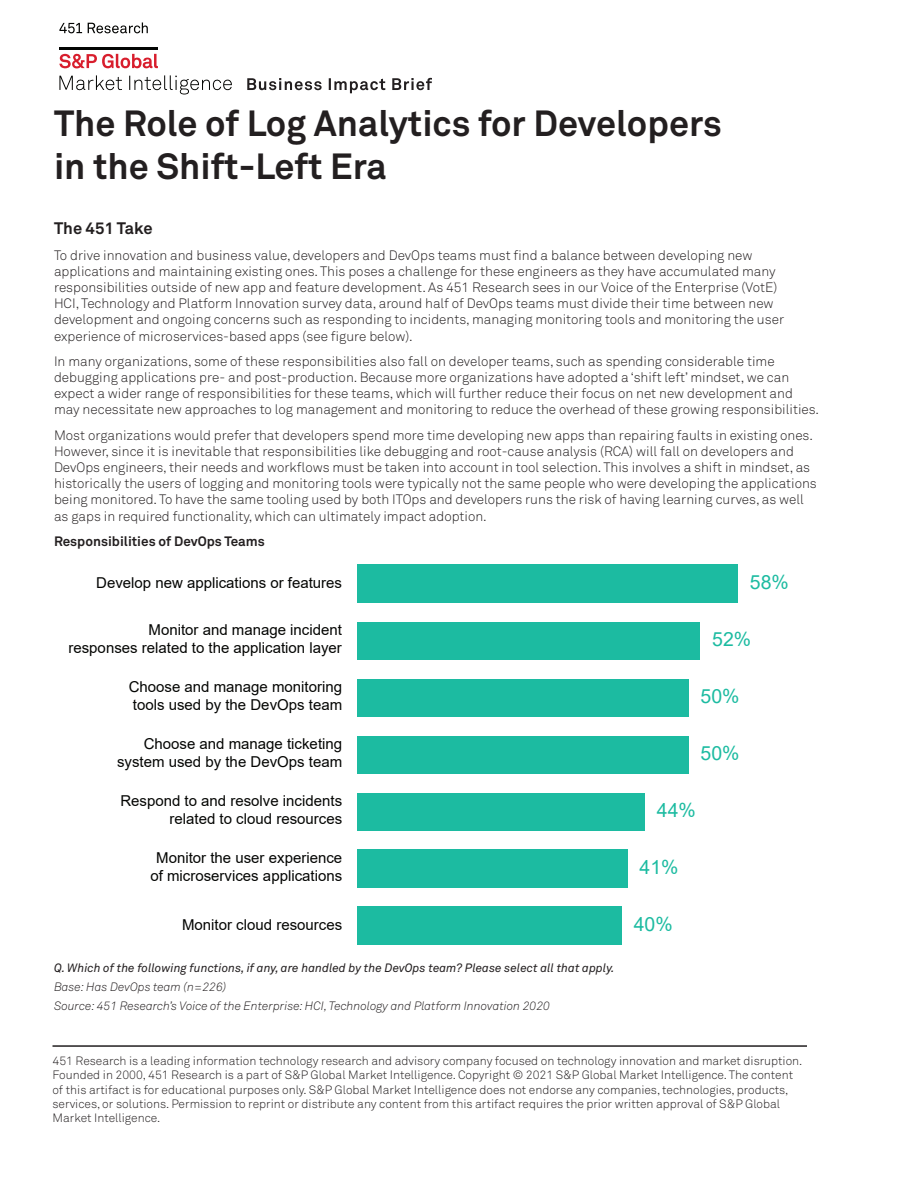
<style>
.page{position:relative;width:918px;height:1188px;background:#fff}
.page>*{position:absolute;margin:0;border:0;box-sizing:border-box;transform-origin:0 0}
.Heading_1{font:700 36px/43.2px "Akkurat Pro";color:#231f20}
.t1{font:19.5px "Arial";color:#1cbba1}
.Heading_2{font:700 16.5px "Akkurat Pro";color:#231f20}
.t2{font:15px/18px "Arial";color:#040503;text-align:right}
.t3{font:300 13.5px/16.2px "Akkurat Pro";color:#231f20}
.Exhibit_title{font:700 13.5px "Akkurat Pro";color:#231f20}
.Copyright_Rule{font:300 12px/14.4px "Akkurat Pro";color:#231f20}
.Source{font:italic 12px "Akkurat Pro";color:#231f20}
.Source_last_line{font:italic 300 12px "Akkurat Pro";color:#231f20}
.Source-2{font:italic 300 12px "Akkurat Pro";color:#231f20}
</style>
<div class="page">
<svg style="left:59px;top:75px;width:173px;height:20px"></svg>
<svg style="left:59px;top:53px;width:99px;height:16px"></svg>
<hr style="left:59px;top:47px;width:99px;height:3px;background:#040503">
<svg style="left:59px;top:23px;width:23px;height:10px"></svg>
<svg style="left:88px;top:22px;width:60px;height:11px"></svg>
<svg style="left:247px;top:78px;width:185px;height:15px"></svg>
<div style="left:357px;top:565px;width:381px;height:38px;background:#1cbba1"></div>
<div style="left:357px;top:622px;width:343px;height:38px;background:#1cbba1"></div>
<div style="left:357px;top:679px;width:332px;height:38px;background:#1cbba1"></div>
<div style="left:357px;top:736px;width:332px;height:38px;background:#1cbba1"></div>
<div style="left:357px;top:793px;width:288px;height:38px;background:#1cbba1"></div>
<div style="left:357px;top:850px;width:271px;height:38px;background:#1cbba1"></div>
<div style="left:357px;top:907px;width:265px;height:38px;background:#1cbba1"></div>
<hr style="left:52px;top:1045px;width:755px;height:2px;background:#231f20">
<p class="Heading_1" style="left:54px;top:102px;width:669px">The Role of Log Analytics for Developers in the Shift-Left Era</p>
<p class="Heading_2" style="left:54px;top:218px;width:100px">The 451 Take</p>
<p class="t3" style="left:54px;top:247px;width:732px">To drive innovation and business value, developers and DevOps teams must find a balance between developing new applications and maintaining existing ones. This poses a challenge for these engineers as they have accumulated many responsibilities outside of new app and feature development. As 451 Research sees in our Voice of the Enterprise (VotE)<br>HCI, Technology and Platform Innovation survey data, around half of DevOps teams must divide their time between new development and ongoing concerns such as responding to incidents, managing monitoring tools and monitoring the user experience of microservices-based apps (see figure below).</p>
<p class="t3" style="left:54px;top:353px;width:767px">In many organizations, some of these responsibilities also fall on developer teams, such as spending considerable time debugging applications pre- and post-production. Because more organizations have adopted a ‘shift left’ mindset, we can expect a wider range of responsibilities for these teams, which will further reduce their focus on net new development and may necessitate new approaches to log management and monitoring to reduce the overhead of these growing responsibilities.</p>
<p class="t3" style="left:54px;top:427px;width:764px">Most organizations would prefer that developers spend more time developing new apps than repairing faults in existing ones.<br>However, since it is inevitable that responsibilities like debugging and root-cause analysis (RCA) will fall on developers and DevOps engineers, their needs and workflows must be taken into account in tool selection. This involves a shift in mindset, as historically the users of logging and monitoring tools were typically not the same people who were developing the applications being monitored. To have the same tooling used by both ITOps and developers runs the risk of having learning curves, as well as gaps in required functionality, which can ultimately impact adoption.</p>
<p class="Exhibit_title" style="left:54px;top:533px;width:212px">Responsibilities of DevOps Teams</p>
<p class="t2" style="left:96px;top:574px;width:247px">Develop new applications or features</p>
<p class="t2" style="left:68px;top:620px;width:275px">Monitor and manage incident<br>responses related to the application layer</p>
<p class="t2" style="left:129px;top:677px;width:215px;text-align:left">Choose and manage monitoring tools used by the DevOps team</p>
<p class="t2" style="left:117px;top:734px;width:227px">Choose and manage ticketing system used by the DevOps team</p>
<p class="t2" style="left:120px;top:791px;width:223px">Respond to and resolve incidents related to cloud resources</p>
<p class="t2" style="left:150px;top:849px;width:193px;text-align:center">Monitor the user experience of microservices applications</p>
<p class="t2" style="left:182px;top:916px;width:162px">Monitor cloud resources</p>
<p class="Source" style="left:54px;top:961px;width:562px">Q. Which of the following functions, if any, are handled by the DevOps team? Please select all that apply.</p>
<p class="Source-2" style="left:54px;top:980px;width:174px">Base: Has DevOps team (n=226)</p>
<p class="Source_last_line" style="left:54px;top:999px;width:498px">Source: 451 Research’s Voice of the Enterprise: HCI, Technology and Platform Innovation 2020</p>
<p class="t1" style="left:750px;top:569px;width:41px">58%</p>
<p class="t1" style="left:712px;top:626px;width:41px">52%</p>
<p class="t1" style="left:701px;top:683px;width:41px">50%</p>
<p class="t1" style="left:701px;top:740px;width:41px">50%</p>
<p class="t1" style="left:657px;top:797px;width:41px">44%</p>
<p class="t1" style="left:640px;top:854px;width:41px">41%</p>
<p class="t1" style="left:634px;top:911px;width:41px">40%</p>
<p class="Copyright_Rule" style="left:52px;top:1053px;width:751px">451 Research is a leading information technology research and advisory company focused on technology innovation and market disruption.<br>Founded in 2000, 451 Research is a part of S&amp;P Global Market Intelligence. Copyright © 2021 S&amp;P Global Market Intelligence. The content of this artifact is for educational purposes only. S&amp;P Global Market Intelligence does not endorse any companies, technologies, products, services, or solutions. Permission to reprint or distribute any content from this artifact requires the prior written approval of S&amp;P Global Market Intelligence.</p>
</div>
